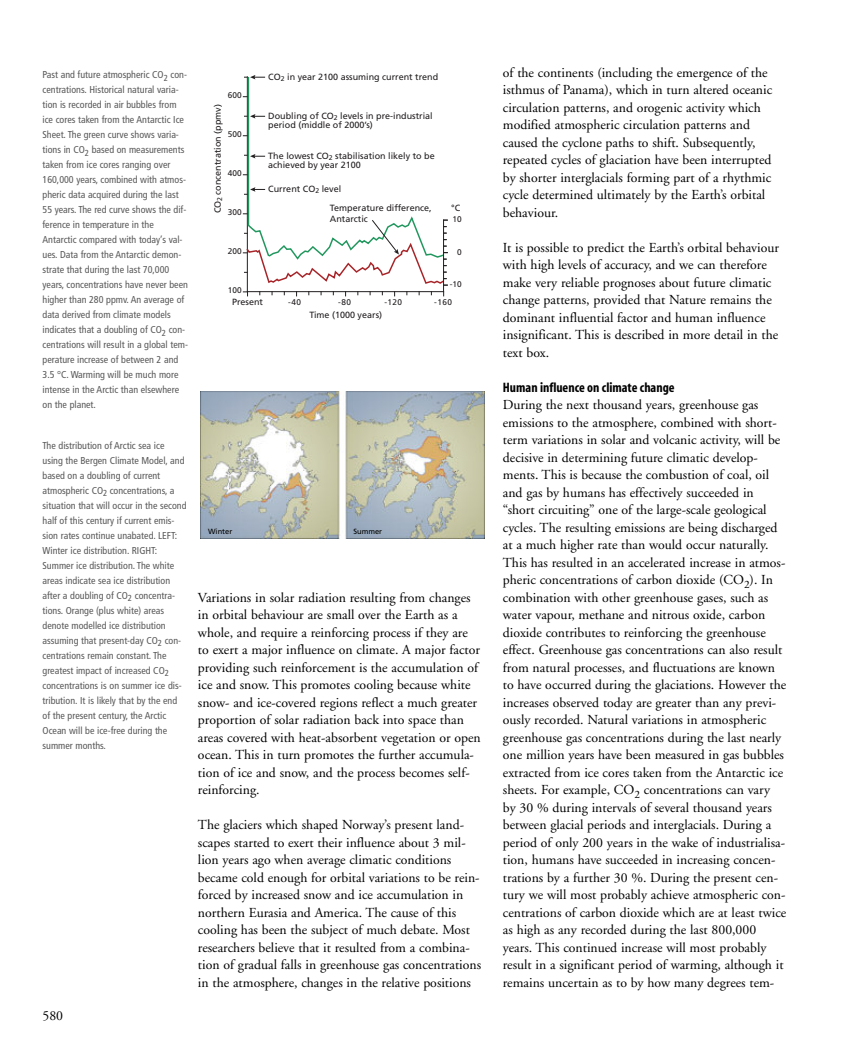
<style>
.page{position:relative;width:851px;height:1063px;background:#fff}
.page>*{position:absolute;margin:0;border:0;box-sizing:border-box;transform-origin:0 0}
.t1{font:13.75px/17.5px "Adobe Garamond";color:#000}
.t2{font:13.75px "Myriad MM.700.wt.300.wd";color:#000}
.t3{font:condensed 10px/15px "Frutiger";color:#595959}
.t4{font:9px/9.6px "Frutiger";color:#231f20}
.t5{font:8.25px "Frutiger";color:#231f20}
.t6{font:7.5px "Frutiger Roman+TOJINV";color:#000}
</style>
<div class="page">
<svg style="left:247px;top:77px;width:19px;height:136px"></svg>
<svg style="left:244px;top:187px;width:21px;height:8px"></svg>
<svg style="left:244px;top:154px;width:21px;height:4px"></svg>
<svg style="left:244px;top:114px;width:21px;height:5px"></svg>
<svg style="left:244px;top:75px;width:21px;height:4px"></svg>
<svg style="left:243px;top:213px;width:204px;height:83px"></svg>
<img style="left:200px;top:392px;width:284px;height:147px">
<p class="t3" style="left:43px;top:68px;width:147px">Past and future atmospheric CO<sub>2</sub> con&shy;centrations. Historical natural varia&shy;tion is recorded in air bubbles from ice cores taken from the Antarctic Ice Sheet. The green curve shows varia&shy;tions in CO<sub>2</sub> based on measurements taken from ice cores ranging over 160,000 years, combined with atmos&shy;pheric data acquired during the last 55 years. The red curve shows the dif&shy;ference in temperature in the Antarctic compared with today’s val&shy;ues. Data from the Antarctic demon&shy;strate that during the last 70,000 years, concentrations have never been higher than 280 ppmv. An average of data derived from climate models indicates that a doubling of CO<sub>2</sub> con&shy;centrations will result in a global tem&shy;perature increase of between 2 and 3.5 °C. Warming will be much more intense in the Arctic than elsewhere on the planet.</p>
<p class="t5" style="left:228px;top:92px;width:15px">600</p>
<p class="t5" style="left:228px;top:131px;width:15px">500</p>
<p class="t5" style="left:228px;top:170px;width:15px">400</p>
<p class="t5" style="left:228px;top:209px;width:15px">300</p>
<p class="t5" style="left:228px;top:248px;width:15px">200</p>
<p class="t5" style="left:228px;top:287px;width:15px">100</p>
<p class="t4" style="left:213px;top:213px;width:111px;rotate:-90deg">CO<sub>2</sub> concentration (ppmv)</p>
<p class="t4" style="left:268px;top:72px;width:171px">CO<sub>2</sub> in year 2100 assuming current trend</p>
<p class="t4" style="left:268px;top:111px;width:166px">Doubling of CO<sub>2</sub> levels in pre-industrial period (middle of 2000’s)</p>
<p class="t4" style="left:268px;top:151px;width:168px">The lowest CO<sub>2</sub> stabilisation likely to be achieved by year 2100</p>
<p class="t4" style="left:268px;top:185px;width:74px">Current CO<sub>2</sub> level</p>
<p class="t4" style="left:330px;top:204px;width:103px">Temperature difference,</p>
<p class="t4" style="left:451px;top:204px;width:11px">°C</p>
<p class="t4" style="left:330px;top:215px;width:39px">Antarctic</p>
<p class="t5" style="left:452px;top:216px;width:11px">10</p>
<p class="t5" style="left:457px;top:249px;width:6px">0</p>
<p class="t5" style="left:449px;top:281px;width:13px">-10</p>
<p class="t4" style="left:232px;top:298px;width:33px">Present</p>
<p class="t5" style="left:288px;top:299px;width:14px">-40</p>
<p class="t5" style="left:338px;top:299px;width:14px">-80</p>
<p class="t5" style="left:384px;top:299px;width:19px">-120</p>
<p class="t5" style="left:434px;top:299px;width:19px">-160</p>
<p class="t4" style="left:309px;top:310px;width:74px">Time (1000 years)</p>
<p class="t3" style="left:43px;top:438px;width:145px">The distribution of Arctic sea ice using the Bergen Climate Model, and based on a doubling of current atmospheric CO<sub>2</sub> concentrations, a situation that will occur in the second half of this century if current emis&shy;sion rates continue unabated. LEFT:<br>Winter ice distribution. RIGHT:<br>Summer ice distribution. The white areas indicate sea ice distribution after a doubling of CO<sub>2</sub> concentra&shy;tions. Orange (plus white) areas denote modelled ice distribution assuming that present-day CO<sub>2</sub> con&shy;centrations remain constant. The greatest impact of increased CO<sub>2 </sub>concentrations is on summer ice dis&shy;tribution. It is likely that by the end of the present century, the Arctic Ocean will be ice-free during the summer months.</p>
<p class="t1" style="left:43px;top:1008px;width:22px">580</p>
<p class="t6" style="left:208px;top:528px;width:26px">Winter</p>
<p class="t6" style="left:353px;top:528px;width:30px">Summer</p>
<p class="t1" style="left:198px;top:590px;width:284px">Variations in solar radiation resulting from changes in orbital behaviour are small over the Earth as a whole, and require a reinforcing process if they are to exert a major influence on climate. A major factor providing such reinforcement is the accumulation of ice and snow. This promotes cooling because white snow- and ice-covered regions reflect a much greater proportion of solar radiation back into space than areas covered with heat-absorbent vegetation or open ocean. This in turn promotes the further accumula&shy;tion of ice and snow, and the process becomes self&shy;reinforcing.</p>
<p class="t1" style="left:198px;top:817px;width:284px">The glaciers which shaped Norway’s present land&shy;scapes started to exert their influence about 3 mil&shy;lion years ago when average climatic conditions became cold enough for orbital variations to be rein&shy;forced by increased snow and ice accumulation in northern Eurasia and America. The cause of this cooling has been the subject of much debate. Most researchers believe that it resulted from a combina&shy;tion of gradual falls in greenhouse gas concentrations in the atmosphere, changes in the relative positions</p>
<p class="t1" style="left:503px;top:65px;width:271px">of the continents (including the emergence of the isthmus of Panama), which in turn altered oceanic circulation patterns, and orogenic activity which modified atmospheric circulation patterns and caused the cyclone paths to shift. Subsequently, repeated cycles of glaciation have been interrupted by shorter interglacials forming part of a rhythmic cycle determined ultimately by the Earth’s orbital behaviour.</p>
<p class="t1" style="left:503px;top:240px;width:277px">It is possible to predict the Earth’s orbital behaviour with high levels of accuracy, and we can therefore make very reliable prognoses about future climatic change patterns, provided that Nature remains the dominant influential factor and human influence insignificant. This is described in more detail in the text box.</p>
<p class="t2" style="left:503px;top:382px;width:173px">Human influence on climate change</p>
<p class="t1" style="left:503px;top:397px;width:285px">During the next thousand years, greenhouse gas emissions to the atmosphere, combined with short&shy;term variations in solar and volcanic activity, will be decisive in determining future climatic develop&shy;ments. This is because the combustion of coal, oil and gas by humans has effectively succeeded in “short circuiting” one of the large-scale geological cycles. The resulting emissions are being discharged at a much higher rate than would occur naturally.<br>This has resulted in an accelerated increase in atmos&shy;pheric concentrations of carbon dioxide (CO<sub>2</sub>). In combination with other greenhouse gases, such as water vapour, methane and nitrous oxide, carbon dioxide contributes to reinforcing the greenhouse effect. Greenhouse gas concentrations can also result from natural processes, and fluctuations are known to have occurred during the glaciations. However the increases observed today are greater than any previ&shy;ously recorded. Natural variations in atmospheric greenhouse gas concentrations during the last nearly one million years have been measured in gas bubbles extracted from ice cores taken from the Antarctic ice sheets. For example, CO<sub>2</sub> concentrations can vary<br>by 30 % during intervals of several thousand years between glacial periods and interglacials. During a period of only 200 years in the wake of industrialisa&shy;tion, humans have succeeded in increasing concen&shy;trations by a further 30 %. During the present cen&shy;tury we will most probably achieve atmospheric con&shy;centrations of carbon dioxide which are at least twice as high as any recorded during the last 800,000 years. This continued increase will most probably result in a significant period of warming, although it remains uncertain as to by how many degrees tem-</p>
</div>
